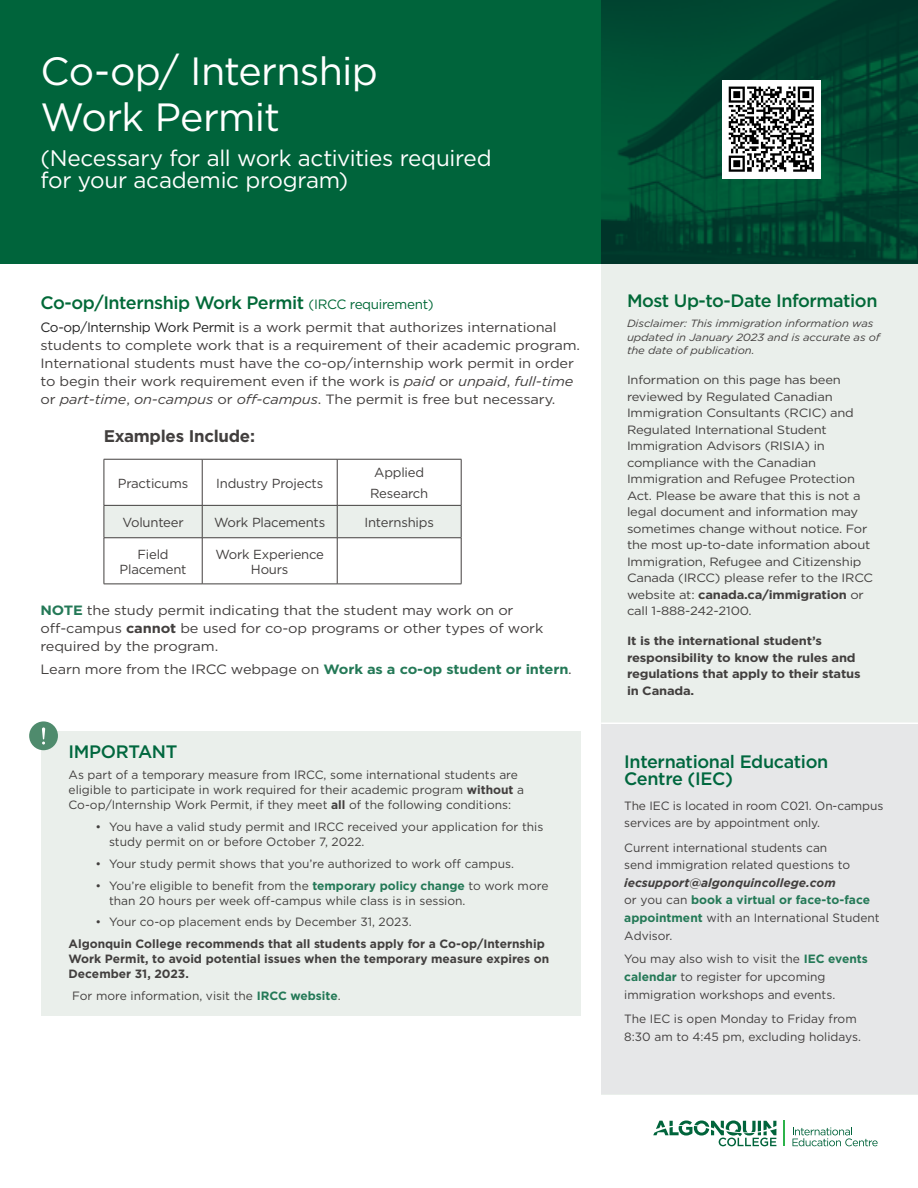
<style>
.page{position:relative;width:918px;height:1188px;background:#fff}
.page>*{position:absolute;margin:0;border:0;box-sizing:border-box;transform-origin:0 0}
.t1{font:39.3px/45px "Gotham";letter-spacing:-.02em;color:#fff}
.t2{font:22.5px/22.5px "Gotham";letter-spacing:-.015em;color:#fff}
.t3{font:500 18px "Gotham";letter-spacing:-.025em;color:#026938}
.t4{font:500 18px/17.1px "Gotham";letter-spacing:-.02em;color:#00673e}
.t5{font:700 16.8px "Gotham";letter-spacing:-.015em;color:#423f3e}
.t6{font:13.5px/18px "Gotham";letter-spacing:-.01em;color:#423f3e;scale:1.08 1}
.t7{font:13.2px/15px "Gotham";letter-spacing:-.015em;color:#423f3e;text-align:center}
.t8{font:12px/17.7px "Gotham";letter-spacing:-.01em;color:#423f3e}
.t9{font:12px/16.5px "Gotham";letter-spacing:-.01em;color:#423f3e;scale:1.08 1}
.t10{font:700 12px/15px "Gotham";letter-spacing:-.01em;color:#423f3e}
.t11{font:700 12px/16.5px "Gotham";letter-spacing:-.01em;color:#423f3e;scale:1.08 1}
.t12{font:italic 10.5px/13.5px "Gotham";letter-spacing:-.01em;color:#423f3e;scale:1.08 1}
.s1{font-weight:400;font-size:13.5px}
.s2{color:#232323}
.s3{font-style:italic}
.s4{font-weight:700;color:#247957}
.s5{font-weight:700}
.s6{font-weight:700;font-style:italic}
</style>
<div class="page">
<div style="left:0;top:0;width:664px;height:264px;background:#00643b"></div>
<div style="left:601px;top:239px;width:317px;height:855px;background:#eaefeb"></div>
<div style="left:601px;top:725px;width:317px;height:369px;background:#e6e7e8"></div>
<svg style="left:653px;top:1120px;width:123px;height:26px"></svg>
<svg style="left:793px;top:1127px;width:85px;height:19px"></svg>
<svg style="left:784px;top:1121px;width:1px;height:25px"></svg>
<hr style="left:601px;top:723px;width:317px;height:1px;background:#fff">
<div style="left:105px;top:506px;width:356px;height:32px;background:#eaefeb"></div>
<hr style="left:104px;top:459px;width:98px;height:1px;background:#423f3e">
<hr style="left:104px;top:459px;width:1px;height:46px;background:#423f3e">
<hr style="left:202px;top:459px;width:135px;height:1px;background:#423f3e">
<hr style="left:202px;top:459px;width:1px;height:46px;background:#423f3e">
<hr style="left:337px;top:459px;width:124px;height:1px;background:#423f3e">
<hr style="left:337px;top:459px;width:1px;height:46px;background:#423f3e">
<hr style="left:461px;top:459px;width:1px;height:46px;background:#423f3e">
<hr style="left:104px;top:505px;width:98px;height:1px;background:#423f3e">
<hr style="left:104px;top:506px;width:1px;height:32px;background:#423f3e">
<hr style="left:202px;top:505px;width:135px;height:1px;background:#423f3e">
<hr style="left:202px;top:506px;width:1px;height:32px;background:#423f3e">
<hr style="left:337px;top:505px;width:124px;height:1px;background:#423f3e">
<hr style="left:337px;top:506px;width:1px;height:32px;background:#423f3e">
<hr style="left:461px;top:506px;width:1px;height:32px;background:#423f3e">
<hr style="left:104px;top:538px;width:98px;height:1px;background:#423f3e">
<hr style="left:104px;top:538px;width:1px;height:46px;background:#423f3e">
<hr style="left:202px;top:538px;width:135px;height:1px;background:#423f3e">
<hr style="left:202px;top:538px;width:1px;height:46px;background:#423f3e">
<hr style="left:337px;top:538px;width:124px;height:1px;background:#423f3e">
<hr style="left:337px;top:538px;width:1px;height:46px;background:#423f3e">
<hr style="left:461px;top:538px;width:1px;height:46px;background:#423f3e">
<hr style="left:104px;top:584px;width:98px;height:1px;background:#423f3e">
<hr style="left:202px;top:584px;width:135px;height:1px;background:#423f3e">
<hr style="left:337px;top:584px;width:124px;height:1px;background:#423f3e">
<div style="left:41px;top:731px;width:539px;height:284px;background:#eaefeb"></div>
<svg style="left:29px;top:721px;width:29px;height:29px"></svg>
<img style="left:601px;top:0;width:317px;height:264px">
<div style="left:722px;top:80px;width:99px;height:99px;background:#fff"></div>
<svg style="left:729px;top:87px;width:85px;height:85px"></svg>
<h1 class="t1" style="left:40px;top:48px;width:339px">Co-op/ Internship<br>Work Permit</h1>
<h2 class="t2" style="left:40px;top:146px;width:453px">(Necessary for all work activities required for your academic program)</h2>
<h3 class="t3" style="left:40px;top:291px;width:395px">Co-op/Internship Work Permit <span class="s1">(IRCC requirement)</span></h3>
<p class="t6" style="left:40px;top:318px;width:501px"><span class="s2">Co-op/Internship Work Permit</span> is a work permit that authorizes international students to complete work that is a requirement of their academic program.<br>International students must have the co-op/internship work permit in order to begin their work requirement even if the work is <span class="s3">paid</span> or <span class="s3">unpaid</span>, <span class="s3">full-time </span>or <span class="s3">part-time</span>, <span class="s3">on-campus</span> or <span class="s3">off-campus</span>. The permit is free but necessary.</p>
<h3 class="t5" style="left:104px;top:425px;width:153px">Examples Include:</h3>
<p class="t7" style="left:118px;top:475px;width:72px">Practicums</p>
<p class="t7" style="left:216px;top:475px;width:109px">Industry Projects</p>
<p class="t7" style="left:370px;top:462px;width:60px;line-height:20.5px">Applied<br>Research</p>
<p class="t7" style="left:122px;top:514px;width:63px">Volunteer</p>
<p class="t7" style="left:214px;top:514px;width:113px">Work Placements</p>
<p class="t7" style="left:364px;top:514px;width:71px">Internships</p>
<p class="t7" style="left:120px;top:546px;width:68px">Field<br>Placement</p>
<p class="t7" style="left:215px;top:546px;width:110px">Work Experience<br>Hours</p>
<p class="t6" style="left:40px;top:601px;width:467px"><span class="s4">NOTE</span> the study permit indicating that the student may work on or off-campus <span class="s5">cannot</span> be used for co-op programs or other types of work required by the program.</p>
<p class="t6" style="left:40px;top:660px;width:494px">Learn more from the IRCC webpage on <span class="s4">Work as a co-op student or intern</span>.</p>
<h3 class="t4" style="left:69px;top:742px;width:110px">IMPORTANT</h3>
<p class="t8" style="left:69px;top:767px;width:457px;line-height:15px">As part of a temporary measure from IRCC, some international students are eligible to participate in work required for their academic program <span class="s5">without</span> a<br>Co-op/Internship Work Permit, if they meet <span class="s5">all</span> of the following conditions:</p>
<p class="t8" style="left:109px;top:819px;width:436px;line-height:15px;text-indent:-14px">• You have a valid study permit and IRCC received your application for this study permit on or before October 7, 2022.</p>
<p class="t8" style="left:96px;top:854px;width:420px">• Your study permit shows that you’re authorized to work off campus.</p>
<p class="t8" style="left:109px;top:878px;width:441px;line-height:15px;text-indent:-14px">• You’re eligible to benefit from the <span class="s4">temporary policy change</span> to work more than 20 hours per week off-campus while class is in session.</p>
<p class="t8" style="left:96px;top:913px;width:318px">• Your co-op placement ends by December 31, 2023.</p>
<p class="t10" style="left:69px;top:936px;width:482px">Algonquin College recommends that all students apply for a Co-op/Internship<br>Work Permit, to avoid potential issues when the temporary measure expires on<br>December 31, 2023.</p>
<p class="t8" style="left:72px;top:986px;width:270px">For more information, visit the <span class="s4">IRCC website</span>.</p>
<h3 class="t3" style="left:627px;top:289px;width:252px">Most Up-to-Date Information</h3>
<p class="t12" style="left:627px;top:317px;width:236px">Disclaimer: This immigration information was updated in January 2023 and is accurate as of the date of publication.</p>
<p class="t9" style="left:627px;top:372px;width:229px">Information on this page has been reviewed by Regulated Canadian Immigration Consultants (RCIC) and Regulated International Student Immigration Advisors (RISIA) in compliance with the Canadian Immigration and Refugee Protection Act. Please be aware that this is not a legal document and information may sometimes change without notice. For the most up-to-date information about Immigration, Refugee and Citizenship Canada (IRCC) please refer to the IRCC website at: <span class="s5">canada.ca/immigration</span> or call 1-888-242-2100.</p>
<p class="t11" style="left:627px;top:633px;width:218px">It is the international student’s responsibility to know the rules and regulations that apply to their status in Canada.</p>
<h3 class="t4" style="left:624px;top:753px;width:206px">International Education<br>Centre (IEC)</h3>
<p class="t8" style="left:624px;top:796px;width:261px">The IEC is located in room C021. On-campus services are by appointment only.</p>
<p class="t8" style="left:624px;top:838px;width:227px">Current international students can send immigration related questions to</p>
<p class="t8" style="left:624px;top:873px;width:257px"><span class="s6">iecsupport@algonquincollege.com<br></span>or you can <span class="s4">book a virtual or face-to-face appointment</span> with an International Student<br>Advisor.</p>
<p class="t8" style="left:624px;top:950px;width:245px">You may also wish to visit the <span class="s4">IEC events calendar</span> to register for upcoming immigration workshops and events.</p>
<p class="t8" style="left:624px;top:1010px;width:238px">The IEC is open Monday to Friday from<br>8:30 am to 4:45 pm, excluding holidays.</p>
</div>
